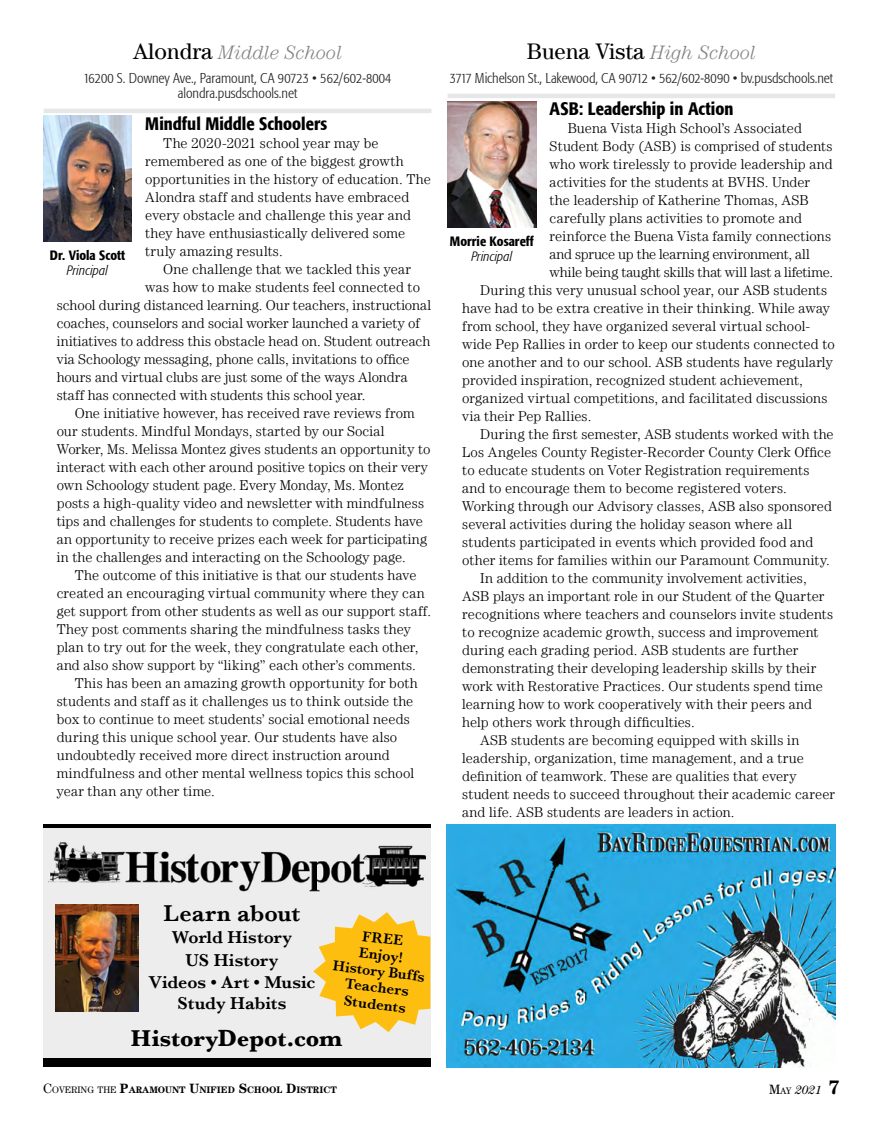
<style>
.page{position:relative;width:878px;height:1121px;background:#fff}
.page>*{position:absolute;margin:0;border:0;box-sizing:border-box;transform-origin:0 0}
.t1{font:700 24px "Baskerville";color:#000}
.t2{font:600 24px "Baskerville";color:#000}
.t3{font:22.5px "Century LT";letter-spacing:.005em;color:#000}
.t4{font:italic 300 19.5px "Century LT";letter-spacing:-.005em;color:#808285}
.t5{font:600 18px/21.9px "Baskerville";letter-spacing:.005em;color:#000;text-align:center}
.t6{font:500 condensed 18px "Formata";color:#000}
.t7{font:600 15px/16.5px "Baskerville";color:#000;text-align:center}
.t8{font:300 14.25px/18px "Century LT";letter-spacing:.01em;color:#000}
.t9{font:300 condensed 14.25px/15px "Formata";color:#221f20;text-align:center}
.t10{font:300 14.25px "Century LT";letter-spacing:-.02em;color:#000}
.t11{font:500 condensed 13.5px "Formata";color:#000}
.t12{font:italic 300 condensed 13.5px "Formata";letter-spacing:.005em;color:#000}
.t13{font:italic 12px "Century LT";color:#000}
.t14{font:700 9.45px "Century LT";color:#000}
.s1{font-weight:400;font-style:normal;font-size:22.5px;color:#000}
.s2{font-weight:300;font-style:italic;font-size:19.5px;color:#808285}
.s3{font-weight:400;font-size:13.5px}
.s4{font-weight:400}
.s5{font-size:13.5px}
.s6{font-style:normal;font-size:13.5px}
.s7{font-style:normal;font-size:9.45px}
.s8{font-weight:700;font-style:normal;font-size:19.5px}
</style>
<div class="page">
<hr style="left:44px;top:109px;width:387px;height:4px;background:#e6e7e8">
<img style="left:43px;top:116px;width:89px;height:126px">
<hr style="left:447px;top:94px;width:388px;height:4px;background:#e6e7e8">
<img style="left:447px;top:101px;width:89px;height:126px">
<div style="left:43px;top:824px;width:387px;height:242px;background:#ededee"></div>
<img style="left:48px;top:842px;width:378px;height:50px">
<hr style="left:43px;top:824px;width:387px;height:4px;background:#000">
<div style="left:43px;top:1058px;width:387px;height:8px;background:#000"></div>
<img style="left:56px;top:904px;width:82px;height:107px">
<svg style="left:313px;top:912px;width:117px;height:120px"></svg>
<img style="left:446px;top:824px;width:389px;height:243px">
<h3 class="t4" style="left:133px;top:41px;width:210px"><span class="s1">Alondra</span> Middle School</h3>
<p class="t9" style="left:84px;top:70px;width:309px">16200 S. Downey Ave., Paramount, CA 90723 • 562/602-8004 alondra.pusdschools.net</p>
<p class="t6" style="left:145px;top:112px;width:183px">Mindful Middle Schoolers</p>
<p class="t8" style="left:145px;top:133px;width:287px;text-indent:18px">The 2020-2021 school year may be remembered as one of the biggest growth opportunities in the history of education. The Alondra staff and students have embraced every obstacle and challenge this year and they have enthusiastically delivered some truly amazing results.</p>
<p class="t8" style="left:163px;top:259px;width:249px">One challenge that we tackled this year</p>
<p class="t8" style="left:145px;top:277px;width:276px">was how to make students feel connected to</p>
<p class="t8" style="left:57px;top:295px;width:376px">school during distanced learning. Our teachers, instructional</p>
<p class="t8" style="left:57px;top:313px;width:364px">coaches, counselors and social worker launched a variety of</p>
<p class="t8" style="left:57px;top:331px;width:375px">initiatives to address this obstacle head on. Student outreach</p>
<p class="t8" style="left:57px;top:349px;width:354px">via Schoology messaging, phone calls, invitations to office</p>
<p class="t8" style="left:57px;top:367px;width:352px">hours and virtual clubs are just some of the ways Alondra</p>
<p class="t8" style="left:57px;top:385px;width:310px">staff has connected with students this school year.</p>
<p class="t8" style="left:75px;top:403px;width:341px">One initiative however, has received rave reviews from</p>
<p class="t8" style="left:57px;top:421px;width:329px">our students. Mindful Mondays, started by our Social</p>
<p class="t8" style="left:57px;top:439px;width:375px">Worker, Ms. Melissa Montez gives students an opportunity to</p>
<p class="t8" style="left:57px;top:457px;width:373px">interact with each other around positive topics on their very</p>
<p class="t8" style="left:57px;top:475px;width:349px">own Schoology student page. Every Monday, Ms. Montez</p>
<p class="t8" style="left:57px;top:493px;width:369px">posts a high-quality video and newsletter with mindfulness</p>
<p class="t8" style="left:57px;top:511px;width:368px">tips and challenges for students to complete. Students have</p>
<p class="t8" style="left:57px;top:529px;width:372px">an opportunity to receive prizes each week for participating</p>
<p class="t8" style="left:57px;top:547px;width:350px">in the challenges and interacting on the Schoology page.</p>
<p class="t8" style="left:75px;top:565px;width:343px">The outcome of this initiative is that our students have</p>
<p class="t8" style="left:57px;top:583px;width:369px">created an encouraging virtual community where they can</p>
<p class="t8" style="left:57px;top:601px;width:376px">get support from other students as well as our support staff.</p>
<p class="t8" style="left:57px;top:619px;width:356px">They post comments sharing the mindfulness tasks they</p>
<p class="t8" style="left:57px;top:637px;width:363px">plan to try out for the week, they congratulate each other,</p>
<p class="t8" style="left:57px;top:655px;width:361px">and also show support by “liking” each other’s comments.</p>
<p class="t8" style="left:75px;top:673px;width:344px">This has been an amazing growth opportunity for both</p>
<p class="t8" style="left:57px;top:691px;width:358px">students and staff as it challenges us to think outside the</p>
<p class="t8" style="left:57px;top:709px;width:355px">box to continue to meet students’ social emotional needs</p>
<p class="t8" style="left:57px;top:727px;width:342px">during this unique school year. Our students have also</p>
<p class="t8" style="left:57px;top:745px;width:334px">undoubtedly received more direct instruction around</p>
<p class="t8" style="left:57px;top:763px;width:359px">mindfulness and other mental wellness topics this school</p>
<p class="t8" style="left:57px;top:781px;width:160px">year than any other time.</p>
<p class="t11" style="left:50px;top:247px;width:77px">Dr. Viola Scott</p>
<p class="t12" style="left:67px;top:262px;width:42px">Principal</p>
<h2 class="t3" style="left:527px;top:38px;width:230px">Buena Vista <span class="s2">High School</span></h2>
<p class="t9" style="left:450px;top:70px;width:385px">3717 Michelson St., Lakewood, CA 90712 • 562/602-8090 • bv.pusdschools.net</p>
<p class="t6" style="left:549px;top:98px;width:185px">ASB: Leadership in Action</p>
<p class="t8" style="left:567px;top:119px;width:236px">Buena Vista High School’s Associated</p>
<p class="t8" style="left:549px;top:137px;width:284px">Student Body (ASB) is comprised of students</p>
<p class="t8" style="left:549px;top:155px;width:284px">who work tirelessly to provide leadership and</p>
<p class="t8" style="left:549px;top:173px;width:262px">activities for the students at BVHS. Under</p>
<p class="t8" style="left:549px;top:191px;width:261px">the leadership of Katherine Thomas, ASB</p>
<p class="t8" style="left:549px;top:209px;width:254px">carefully plans activities to promote and</p>
<p class="t8" style="left:549px;top:227px;width:283px">reinforce the Buena Vista family connections</p>
<p class="t10" style="left:549px;top:246px;width:262px">and spruce up the learning environment, all</p>
<p class="t8" style="left:549px;top:263px;width:285px">while being taught skills that will last a lifetime.</p>
<p class="t8" style="left:480px;top:281px;width:348px">During this very unusual school year, our ASB students</p>
<p class="t8" style="left:462px;top:299px;width:369px">have had to be extra creative in their thinking. While away</p>
<p class="t8" style="left:462px;top:317px;width:349px">from school, they have organized several virtual school-</p>
<p class="t8" style="left:462px;top:335px;width:374px">wide Pep Rallies in order to keep our students connected to</p>
<p class="t8" style="left:462px;top:353px;width:372px">one another and to our school. ASB students have regularly</p>
<p class="t8" style="left:462px;top:371px;width:342px">provided inspiration, recognized student achievement,</p>
<p class="t8" style="left:462px;top:389px;width:367px">organized virtual competitions, and facilitated discussions</p>
<p class="t8" style="left:462px;top:407px;width:131px">via their Pep Rallies.</p>
<p class="t8" style="left:480px;top:425px;width:355px">During the first semester, ASB students worked with the</p>
<p class="t8" style="left:462px;top:443px;width:370px">Los Angeles County Register-Recorder County Clerk Office</p>
<p class="t8" style="left:462px;top:461px;width:349px">to educate students on Voter Registration requirements</p>
<p class="t8" style="left:462px;top:479px;width:326px">and to encourage them to become registered voters.</p>
<p class="t8" style="left:462px;top:497px;width:371px">Working through our Advisory classes, ASB also sponsored</p>
<p class="t8" style="left:462px;top:515px;width:331px">several activities during the holiday season where all</p>
<p class="t8" style="left:462px;top:533px;width:353px">students participated in events which provided food and</p>
<p class="t8" style="left:462px;top:551px;width:369px">other items for families within our Paramount Community.</p>
<p class="t8" style="left:480px;top:569px;width:328px">In addition to the community involvement activities,</p>
<p class="t8" style="left:462px;top:587px;width:364px">ASB plays an important role in our Student of the Quarter</p>
<p class="t8" style="left:462px;top:605px;width:372px">recognitions where teachers and counselors invite students</p>
<p class="t8" style="left:462px;top:623px;width:358px">to recognize academic growth, success and improvement</p>
<p class="t8" style="left:462px;top:641px;width:338px">during each grading period. ASB students are further</p>
<p class="t8" style="left:462px;top:659px;width:355px">demonstrating their developing leadership skills by their</p>
<p class="t8" style="left:462px;top:677px;width:362px">work with Restorative Practices. Our students spend time</p>
<p class="t8" style="left:462px;top:695px;width:351px">learning how to work cooperatively with their peers and</p>
<p class="t8" style="left:462px;top:713px;width:234px">help others work through difficulties.</p>
<p class="t8" style="left:480px;top:731px;width:320px">ASB students are becoming equipped with skills in</p>
<p class="t8" style="left:462px;top:749px;width:343px">leadership, organization, time management, and a true</p>
<p class="t8" style="left:462px;top:767px;width:336px">definition of teamwork. These are qualities that every</p>
<p class="t8" style="left:462px;top:785px;width:374px">student needs to succeed throughout their academic career</p>
<p class="t8" style="left:462px;top:803px;width:274px">and life. ASB students are leaders in action.</p>
<p class="t11" style="left:450px;top:233px;width:85px">Morrie Kosareff</p>
<p class="t12" style="left:471px;top:248px;width:42px">Principal</p>
<h1 class="t2" style="left:164px;top:899px;width:138px">Learn about</h1>
<p class="t5" style="left:148px;top:926px;width:168px">World History<br>US History<br>Videos • Art • Music<br>Study Habits</p>
<p class="t7" style="left:338px;top:924px;width:94px;rotate:7deg">FREE<br>Enjoy!<br>History Buffs<br>Teachers<br>Students</p>
<h1 class="t1" style="left:131px;top:1024px;width:213px">HistoryDepot.com</h1>
<p class="t14" style="left:43px;top:1084px;width:295px"><span class="s3">C</span><span class="s4">OVERING THE</span> <span class="s5">P</span>ARAMOUNT <span class="s5">U</span>NIFIED <span class="s5">S</span>CHOOL <span class="s5">D</span>ISTRICT</p>
<p class="t13" style="left:769px;top:1082px;width:72px"><span class="s6">M</span><span class="s7">AY</span> 2021 <span class="s8">7</span></p>
</div>
